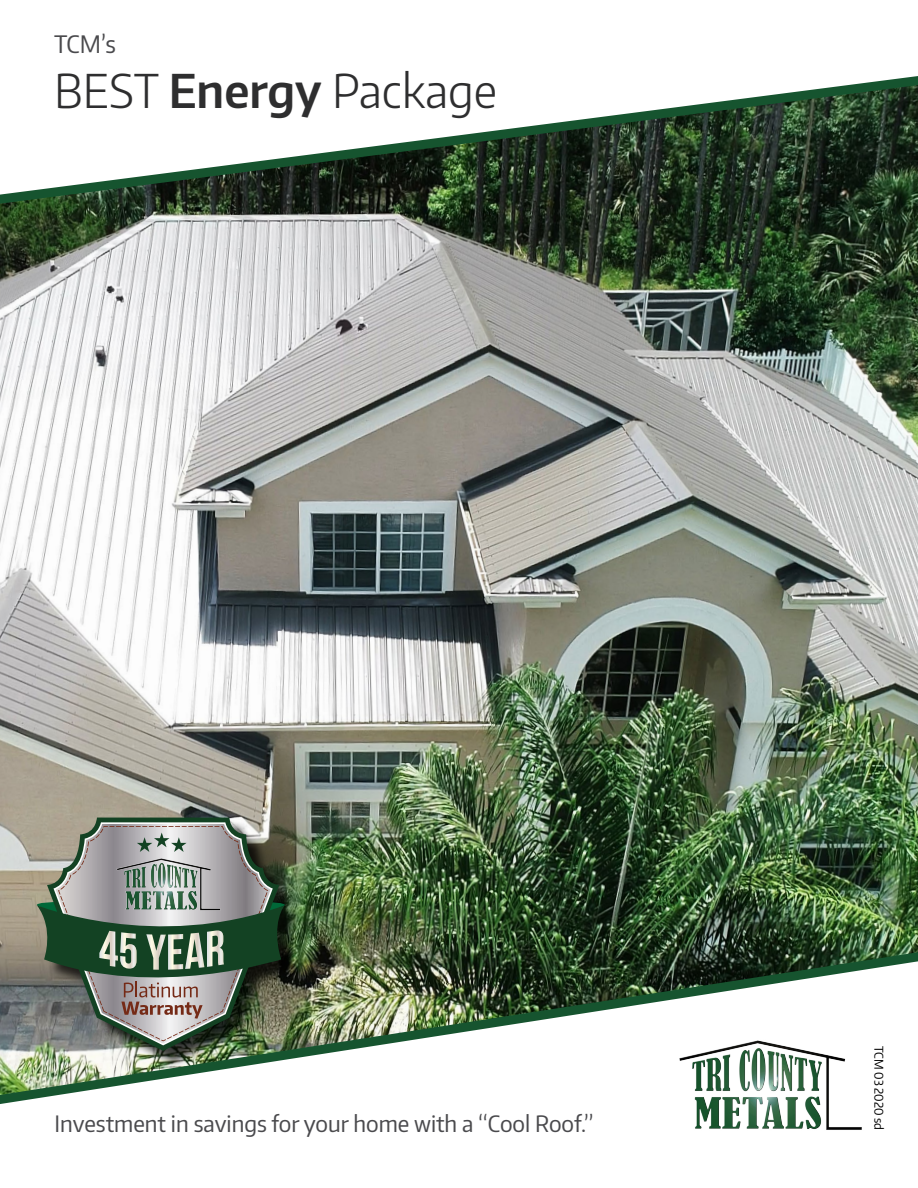
<style>
.page{position:relative;width:918px;height:1188px;background:#fff}
.page>*{position:absolute;margin:0;border:0;box-sizing:border-box;transform-origin:0 0}
.t1{font:300 46.5px "Encode Sans Narrow";color:#2e2e2f}
.t2{font:24px "Encode Sans Narrow";color:#4a4a4d}
.t3{font:22.5px "Encode Sans Narrow";color:#4a4a4d}
.t4{font:12px "Encode Sans Narrow";color:#000}
.s1{font-weight:600}
</style>
<div class="page">
<img style="left:695px;top:1112px;width:167px;height:18px">
<img style="left:0;top:76px;width:918px;height:1036px">
<div style="left:40px;top:820px;width:263px;height:249px;background:#000;opacity:.75"></div>
<img style="left:47px;top:818px;width:232px;height:233px">
<svg style="left:54px;top:822px;width:219px;height:223px"></svg>
<svg style="left:56px;top:824px;width:215px;height:220px;background:#7d8577"></svg>
<img style="left:58px;top:826px;width:210px;height:215px">
<svg style="left:137px;top:833px;width:50px;height:19px"></svg>
<img style="left:115px;top:855px;width:107px;height:47px">
<svg style="left:33px;top:902px;width:255px;height:117px;background:#677567"></svg>
<p class="t2" style="left:54px;top:28px;width:63px">TCM’s</p>
<h1 class="t1" style="left:54px;top:61px;width:445px">BEST <span class="s1">Energy</span> Package</h1>
<p class="t3" style="left:54px;top:1109px;width:540px">Investment in savings for your home with a “Cool Roof.”</p>
<p class="t4" style="left:887px;top:1046px;width:86px;rotate:90deg">TCM 03 2020 sd</p>
</div>
